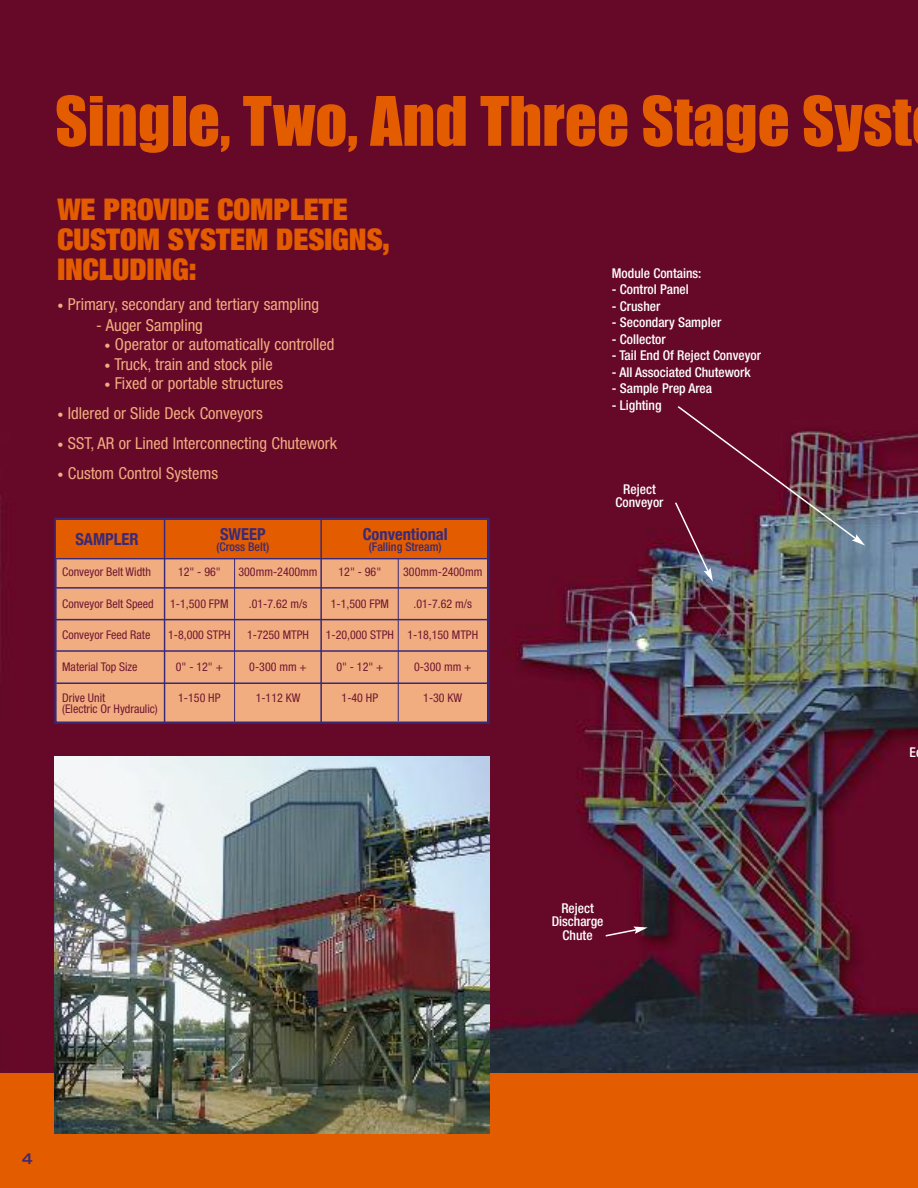
<style>
.page{position:relative;width:918px;height:1188px;background:#fff}
.page>*{position:absolute;margin:0;border:0;box-sizing:border-box;transform-origin:0 0}
.t1{font:63px "Impact";color:#e35c00}
.t2{font:900 expanded 30px/30px "Helvetica Neue";color:#e35c00}
.t3{font:condensed 16.5px "Helvetica Neue";color:#f1ad80}
.t4{font:700 condensed 16.5px "Helvetica Neue";color:#382a79}
.t5{font:500 expanded 15px "Helvetica Neue";color:#382a79}
.t6{font:500 condensed 13.5px/13.5px "Helvetica Neue";color:#fff;text-align:center}
.t7{font:condensed 12px "Helvetica Neue";color:#6f1831}
.t8{font:500 condensed 12px "Helvetica Neue";color:#382a79}
.s1{font-size:12px}
</style>
<div class="page">
<img style="left:0;top:0;width:918px;height:1073px">
<div style="left:57px;top:520px;width:430px;height:202px;background:#f1ad80"></div>
<div style="left:54px;top:518px;width:436px;height:206px;border:2px solid #382a79"></div>
<hr style="left:234px;top:559px;width:1px;height:163px;background:#382a79">
<hr style="left:398px;top:559px;width:1px;height:162px;background:#382a79">
<div style="left:0;top:1073px;width:918px;height:115px;background:#e35c00"></div>
<img style="left:54px;top:756px;width:435px;height:378px">
<img style="left:674px;top:405px;width:191px;height:177px">
<svg style="left:604px;top:927px;width:44px;height:11px"></svg>
<hr style="left:56px;top:558px;width:432px;height:1px;background:#382a79">
<hr style="left:56px;top:650px;width:432px;height:2px;background:#382a79">
<hr style="left:56px;top:619px;width:432px;height:1px;background:#382a79">
<hr style="left:56px;top:682px;width:432px;height:2px;background:#382a79">
<div style="left:56px;top:520px;width:431px;height:38px;background:#e35c00"></div>
<hr style="left:56px;top:587px;width:432px;height:2px;background:#382a79">
<hr style="left:164px;top:519px;width:1px;height:204px;background:#382a79">
<hr style="left:320px;top:519px;width:2px;height:204px;background:#382a79">
<h1 class="t1" style="left:55px;top:82px;width:858px">Single, Two, And Three Stage Syst</h1>
<h2 class="t2" style="left:57px;top:197px;width:334px">WE PROVIDE COMPLETE<br>CUSTOM SYSTEM DESIGNS,<br>INCLUDING:</h2>
<h3 class="t3" style="left:57px;top:298px;width:263px"><span class="s1">•</span> Primary, secondary and tertiary sampling</h3>
<h3 class="t3" style="left:96px;top:319px;width:108px">- Auger Sampling</h3>
<h3 class="t3" style="left:105px;top:338px;width:232px"><span class="s1">•</span> Operator or automatically controlled</h3>
<h3 class="t3" style="left:105px;top:358px;width:170px"><span class="s1">•</span> Truck, train and stock pile</h3>
<h3 class="t3" style="left:105px;top:377px;width:180px"><span class="s1">•</span> Fixed or portable structures</h3>
<h3 class="t3" style="left:57px;top:407px;width:207px"><span class="s1">•</span> Idlered or Slide Deck Conveyors</h3>
<h3 class="t3" style="left:57px;top:437px;width:281px"><span class="s1">•</span> SST, AR or Lined Interconnecting Chutework</h3>
<h3 class="t3" style="left:57px;top:467px;width:162px"><span class="s1">•</span> Custom Control Systems</h3>
<h3 class="t4" style="left:220px;top:524px;width:47px">SWEEP</h3>
<p class="t8" style="left:216px;top:542px;width:54px">(Cross Belt)</p>
<h3 class="t4" style="left:75px;top:529px;width:65px">SAMPLER</h3>
<h3 class="t4" style="left:363px;top:524px;width:87px">Conventional</h3>
<p class="t8" style="left:369px;top:542px;width:74px">(Falling Stream)</p>
<p class="t7" style="left:62px;top:568px;width:90px">Conveyor Belt Width</p>
<p class="t7" style="left:178px;top:568px;width:44px">12" - 96"</p>
<p class="t7" style="left:239px;top:568px;width:81px">300mm-2400mm</p>
<p class="t7" style="left:339px;top:568px;width:44px">12" - 96"</p>
<p class="t7" style="left:403px;top:568px;width:81px">300mm-2400mm</p>
<p class="t7" style="left:62px;top:599px;width:93px">Conveyor Belt Speed</p>
<p class="t7" style="left:170px;top:599px;width:60px">1-1,500 FPM</p>
<p class="t7" style="left:249px;top:599px;width:60px">.01-7.62 m/s</p>
<p class="t7" style="left:331px;top:599px;width:60px">1-1,500 FPM</p>
<p class="t7" style="left:414px;top:599px;width:60px">.01-7.62 m/s</p>
<p class="t7" style="left:62px;top:631px;width:90px">Conveyor Feed Rate</p>
<p class="t7" style="left:168px;top:631px;width:64px">1-8,000 STPH</p>
<p class="t7" style="left:247px;top:631px;width:64px">1-7250 MTPH</p>
<p class="t7" style="left:326px;top:631px;width:154px">1-20,000 STPH 1-18,150 MTPH</p>
<p class="t7" style="left:62px;top:662px;width:77px">Material Top Size</p>
<p class="t7" style="left:176px;top:662px;width:49px">0" - 12" +</p>
<p class="t7" style="left:249px;top:662px;width:59px">0-300 mm +</p>
<p class="t7" style="left:336px;top:662px;width:49px">0" - 12" +</p>
<p class="t7" style="left:414px;top:662px;width:59px">0-300 mm +</p>
<p class="t7" style="left:62px;top:694px;width:45px">Drive Unit</p>
<p class="t7" style="left:178px;top:694px;width:44px">1-150 HP</p>
<p class="t7" style="left:256px;top:694px;width:46px">1-112 KW</p>
<p class="t7" style="left:342px;top:694px;width:38px">1-40 HP</p>
<p class="t7" style="left:423px;top:694px;width:41px">1-30 KW</p>
<p class="t7" style="left:62px;top:705px;width:97px">(Electric Or Hydraulic)</p>
<p class="t6" style="left:612px;top:267px;width:91px">Module Contains:</p>
<p class="t6" style="left:612px;top:284px;width:78px">- Control Panel</p>
<p class="t6" style="left:612px;top:300px;width:50px">- Crusher</p>
<p class="t6" style="left:612px;top:317px;width:111px">- Secondary Sampler</p>
<p class="t6" style="left:612px;top:333px;width:55px">- Collector</p>
<p class="t6" style="left:612px;top:350px;width:151px">- Tail End Of Reject Conveyor</p>
<p class="t6" style="left:612px;top:366px;width:140px">- All Associated Chutework</p>
<p class="t6" style="left:612px;top:383px;width:102px">- Sample Prep Area</p>
<p class="t6" style="left:612px;top:399px;width:51px">- Lighting</p>
<p class="t6" style="left:616px;top:484px;width:49px">Reject<br>Conveyor</p>
<p class="t6" style="left:552px;top:902px;width:53px">Reject<br>Discharge<br>Chute</p>
<p class="t6" style="left:910px;top:747px;width:8px">E</p>
<p class="t5" style="left:22px;top:1153px;width:13px">4</p>
</div>
